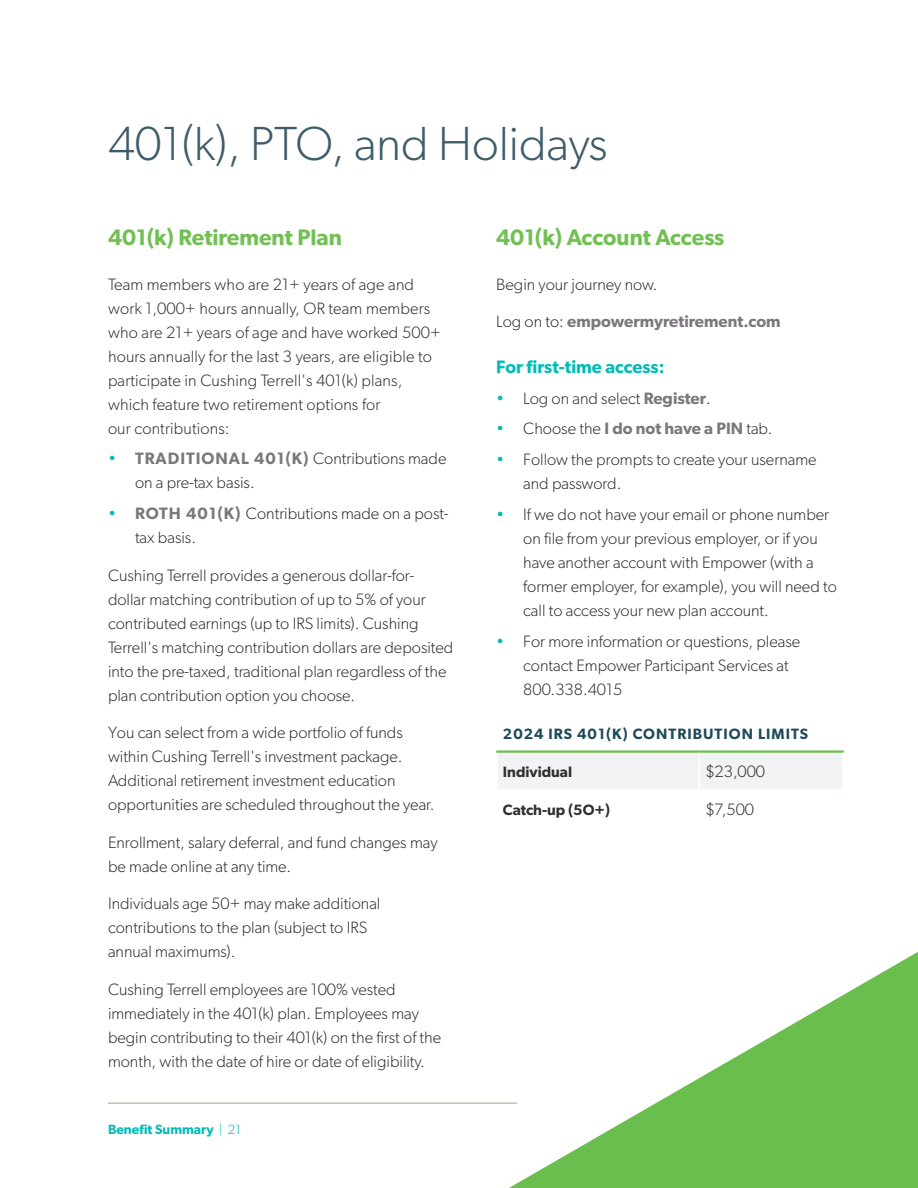
<style>
.page{position:relative;width:918px;height:1188px;background:#fff}
.page>*{position:absolute;margin:0;border:0;box-sizing:border-box;transform-origin:0 0}
.t1{font:300 48px "Gibson";color:#3e5c6a}
.t2{font:600 22.5px "Gibson";color:#72c054}
.t3{font:600 18px "Gibson";color:#00bcb8}
.Body{font:300 16.5px/24px "Gibson";color:#312f30}
.Body-2{font:600 16.5px "Gibson";color:#7b787b}
.Body-3{font:600 15px "Gibson";letter-spacing:.07em;color:#1f4a59}
.Body-4{font:600 15px "Gibson";color:#312f30}
.t4{font:600 13.5px "Gibson";color:#00bcb8}
.s1{color:#00bcb8}
.s2{font-weight:600;color:#7b787b}
.s3{font-weight:300}
.s4{font-weight:300;color:#312f30}
.s5{font-weight:300;color:#00bcb8}
</style>
<div class="page">
<hr style="left:108px;top:1103px;width:409px;height:1px;background:#b4a89a">
<svg style="left:486px;top:952px;width:432px;height:236px"></svg>
<div style="left:498px;top:753px;width:344px;height:36px;background:#f2f3f4"></div>
<hr style="left:496px;top:750px;width:203px;height:3px;background:#6abe4d">
<hr style="left:699px;top:750px;width:145px;height:3px;background:#6abe4d">
<hr style="left:699px;top:753px;width:1px;height:36px;background:#fff">
<h1 class="t1" style="left:108px;top:114px;width:501px">401(k), PTO, and Holidays</h1>
<h2 class="t2" style="left:108px;top:224px;width:235px">401(k) Retirement Plan</h2>
<p class="Body" style="left:108px;top:272px;width:334px">Team members who are 21+ years of age and work 1,000+ hours annually, OR team members who are 21+ years of age and have worked 500+ hours annually for the last 3 years, are eligible to participate in Cushing Terrell's 401(k) plans, which feature two retirement options for<br>our contributions:</p>
<p class="Body" style="left:135px;top:446px;width:313px;text-indent:-27px"><span class="s1">•</span> <span class="s2">TRADITIONAL 401(K)</span> Contributions made on a pre-tax basis.</p>
<p class="Body" style="left:135px;top:501px;width:315px;text-indent:-27px"><span class="s1">•</span> <span class="s2">ROTH 401(K)</span> Contributions made on a post&shy;tax basis.</p>
<p class="Body" style="left:108px;top:563px;width:347px">Cushing Terrell provides a generous dollar-for&shy;dollar matching contribution of up to 5% of your contributed earnings (up to IRS limits). Cushing Terrell's matching contribution dollars are deposited into the pre-taxed, traditional plan regardless of the plan contribution option you choose.</p>
<p class="Body" style="left:108px;top:720px;width:328px">You can select from a wide portfolio of funds within Cushing Terrell's investment package.<br>Additional retirement investment education opportunities are scheduled throughout the year.</p>
<p class="Body" style="left:108px;top:830px;width:331px">Enrollment, salary deferral, and fund changes may be made online at any time.</p>
<p class="Body" style="left:108px;top:891px;width:274px">Individuals age 50+ may make additional contributions to the plan (subject to IRS annual maximums).</p>
<p class="Body" style="left:108px;top:977px;width:335px">Cushing Terrell employees are 100% vested immediately in the 401(k) plan. Employees may begin contributing to their 401(k) on the first of the month, with the date of hire or date of eligibility.</p>
<p class="t4" style="left:108px;top:1121px;width:135px">Benefit Summary <span class="s3">| 21</span></p>
<h2 class="t2" style="left:496px;top:224px;width:230px">401(k) Account Access</h2>
<p class="Body" style="left:496px;top:272px;width:163px">Begin your journey now.</p>
<p class="Body-2" style="left:496px;top:311px;width:286px"><span class="s4">Log on to:</span> empowermyretirement.com</p>
<h3 class="t3" style="left:496px;top:356px;width:170px">For first-time access:</h3>
<p class="Body" style="left:496px;top:386px;width:216px"><span class="s1">•</span> Log on and select <span class="s2">Register</span>.</p>
<p class="Body-2" style="left:496px;top:419px;width:278px"><span class="s5">•</span> <span class="s4">Choose the</span> I do not have a PIN <span class="s4">tab.</span></p>
<p class="Body" style="left:523px;top:447px;width:295px;text-indent:-27px"><span class="s1">•</span> Follow the prompts to create your username and password.</p>
<p class="Body" style="left:523px;top:502px;width:315px;text-indent:-27px"><span class="s1">•</span> If we do not have your email or phone number on file from your previous employer, or if you have another account with Empower (with a former employer, for example), you will need to call to access your new plan account.</p>
<p class="Body" style="left:523px;top:629px;width:279px;text-indent:-27px"><span class="s1">•</span> For more information or questions, please contact Empower Participant Services at<br>800.338.4015</p>
<p class="Body-3" style="left:503px;top:725px;width:307px">2024 IRS 401(K) CONTRIBUTION LIMITS</p>
<p class="Body-4" style="left:503px;top:763px;width:71px">Individual</p>
<p class="Body" style="left:705px;top:759px;width:61px">$23,000</p>
<p class="Body-4" style="left:503px;top:801px;width:109px">Catch-up (5O+)</p>
<p class="Body" style="left:705px;top:797px;width:50px">$7,500</p>
</div>
